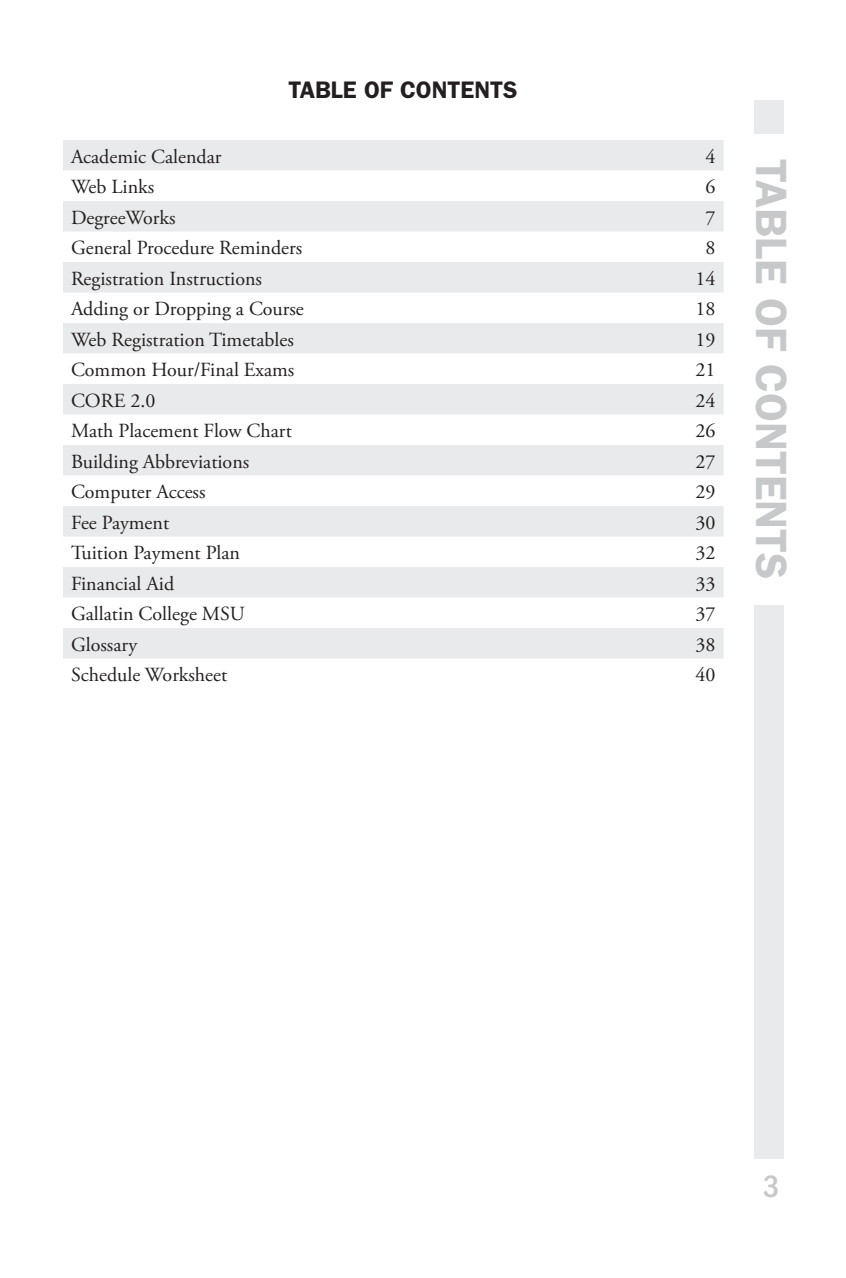
<style>
.page{position:relative;width:846px;height:1278px;background:#fff}
.page>*{position:absolute;margin:0;border:0;box-sizing:border-box;transform-origin:0 0}
.t1{font:600 44px "ITC Franklin Gothic Std";color:#c7c8ca}
.t2{font:500 condensed 32px "ITC Franklin Gothic Std";color:#c7c8ca}
.t3{font:600 24px "ITC Franklin Gothic Std";color:#231f20}
.t4{font:20px "Adobe Garamond Pro";color:#231f20}
</style>
<div class="page">
<div style="left:754px;top:100px;width:30px;height:1059px;background:#e9eaeb"></div>
<div style="left:747px;top:134px;width:39px;height:471px;background:#fff"></div>
<svg style="left:63px;top:140px;width:661px;height:519px;fill:#e9eaeb"></svg>
<p class="t3" style="left:288px;top:76px;width:231px">TABLE OF CONTENTS</p>
<p class="t4" style="left:71px;top:144px;width:152px">Academic Calendar</p>
<p class="t4" style="left:706px;top:144px;width:11px">4</p>
<p class="t4" style="left:71px;top:175px;width:85px">Web Links</p>
<p class="t4" style="left:706px;top:175px;width:11px">6</p>
<p class="t4" style="left:71px;top:205px;width:106px">DegreeWorks</p>
<p class="t4" style="left:706px;top:205px;width:11px">7</p>
<p class="t4" style="left:71px;top:236px;width:233px">General Procedure Reminders</p>
<p class="t4" style="left:706px;top:236px;width:11px">8</p>
<p class="t4" style="left:71px;top:266px;width:193px">Registration Instructions</p>
<p class="t4" style="left:696px;top:266px;width:21px">14</p>
<p class="t4" style="left:71px;top:297px;width:234px">Adding or Dropping a Course</p>
<p class="t4" style="left:696px;top:297px;width:21px">18</p>
<p class="t4" style="left:71px;top:327px;width:224px">Web Registration Timetables</p>
<p class="t4" style="left:696px;top:327px;width:21px">19</p>
<p class="t4" style="left:71px;top:358px;width:225px">Common Hour/Final Exams</p>
<p class="t4" style="left:696px;top:358px;width:21px">21</p>
<p class="t4" style="left:71px;top:388px;width:86px">CORE 2.0</p>
<p class="t4" style="left:696px;top:388px;width:21px">24</p>
<p class="t4" style="left:71px;top:419px;width:222px">Math Placement Flow Chart</p>
<p class="t4" style="left:696px;top:419px;width:21px">26</p>
<p class="t4" style="left:71px;top:449px;width:180px">Building Abbreviations</p>
<p class="t4" style="left:696px;top:449px;width:21px">27</p>
<p class="t4" style="left:71px;top:480px;width:136px">Computer Access</p>
<p class="t4" style="left:696px;top:480px;width:21px">29</p>
<p class="t4" style="left:71px;top:510px;width:100px">Fee Payment</p>
<p class="t4" style="left:696px;top:510px;width:21px">30</p>
<p class="t4" style="left:71px;top:541px;width:171px">Tuition Payment Plan</p>
<p class="t4" style="left:696px;top:541px;width:21px">32</p>
<p class="t4" style="left:71px;top:571px;width:105px">Financial Aid</p>
<p class="t4" style="left:696px;top:571px;width:21px">33</p>
<p class="t4" style="left:71px;top:602px;width:175px">Gallatin College MSU</p>
<p class="t4" style="left:696px;top:602px;width:21px">37</p>
<p class="t4" style="left:71px;top:632px;width:68px">Glossary</p>
<p class="t4" style="left:696px;top:632px;width:21px">38</p>
<p class="t4" style="left:71px;top:663px;width:158px">Schedule Worksheet</p>
<p class="t4" style="left:696px;top:663px;width:21px">40</p>
<p class="t1" style="left:797px;top:159px;width:422px;rotate:90deg">TABLE OF CONTENTS</p>
<h2 class="t2" style="left:763px;top:1168px;width:18px">3</h2>
</div>
